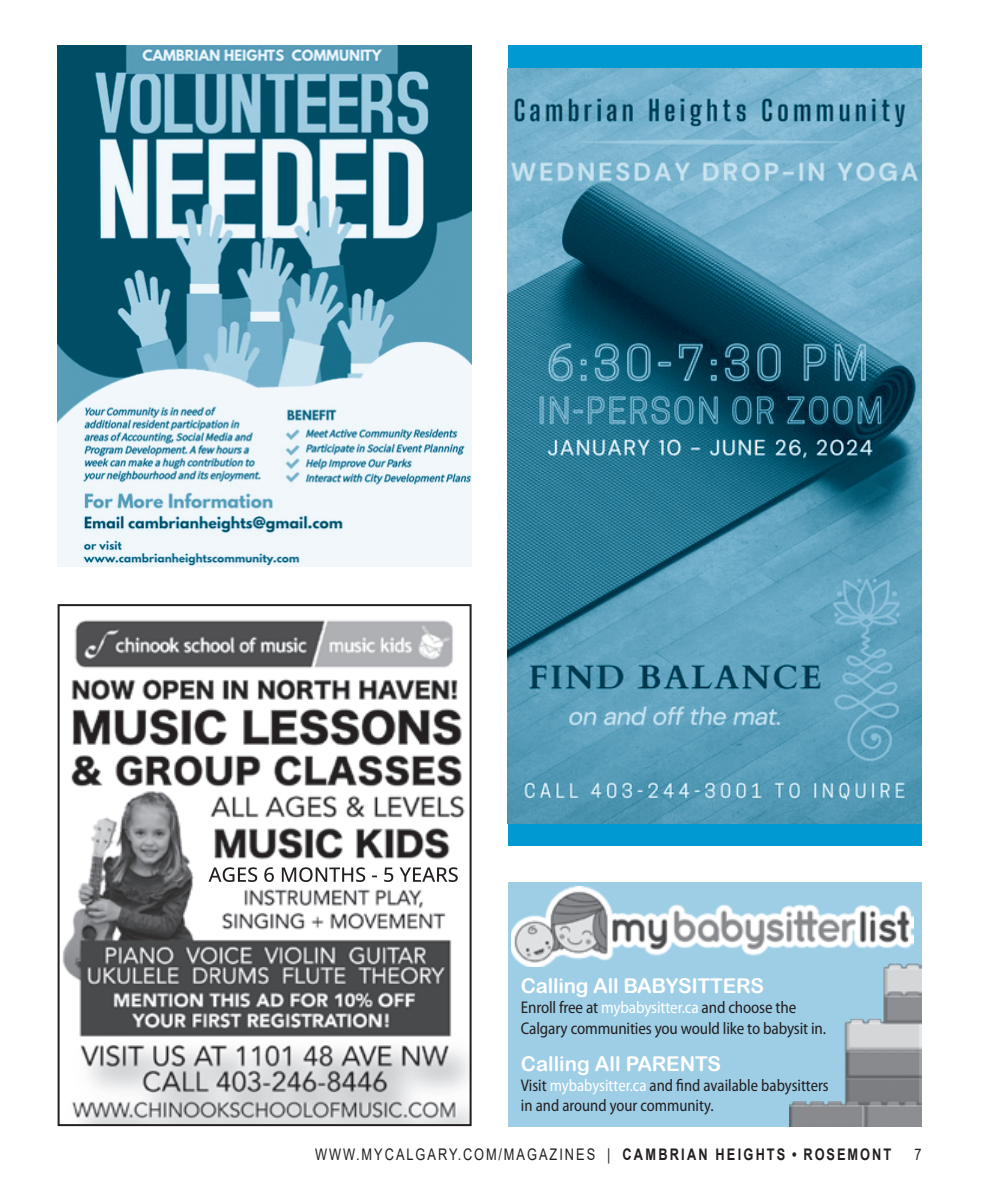
<style>
.page{position:relative;width:990px;height:1188px;background:#fff}
.page>*{position:absolute;margin:0;border:0;box-sizing:border-box;transform-origin:0 0}
.t1{font:20.4px "Arial Rounded MT Bold";letter-spacing:-.01em;color:#fff}
.t2{font:semi-condensed 17px/20.4px "Myriad Pro";letter-spacing:-.01em;color:#231f20}
.t3{font:semi-condensed 17px/20.4px "Myriad Pro";letter-spacing:-.01em;color:#231f20;scale:.94 1}
.t4{font:16px "Arial";letter-spacing:.155em;color:#231f20;scale:.8 1}
.s1{color:#fff}
.s2{font-weight:700}
</style>
<div class="page">
<img style="left:58px;top:46px;width:414px;height:521px">
<img style="left:62px;top:620px;width:407px;height:503px">
<div style="left:58px;top:604px;width:414px;height:522px;border:2px solid #231f20"></div>
<div style="left:508px;top:882px;width:414px;height:244px;background:#9dcee6"></div>
<img style="left:512px;top:887px;width:100px;height:79px">
<img style="left:612px;top:904px;width:301px;height:53px">
<img style="left:790px;top:953px;width:132px;height:173px">
<div style="left:508px;top:46px;width:414px;height:800px;background:#0099d1"></div>
<img style="left:508px;top:68px;width:414px;height:755px">
<p class="t1" style="left:521px;top:974px;width:245px">Calling All BABYSITTERS</p>
<p class="t2" style="left:521px;top:998px;width:307px">Enroll free at <span class="s1">mybabysitter.ca</span> and choose the<br>Calgary communities you would like to babysit in.</p>
<p class="t1" style="left:521px;top:1051px;width:202px">Calling All PARENTS</p>
<p class="t3" style="left:521px;top:1076px;width:329px">Visit <span class="s1">mybabysitter.ca</span> and find available babysitters in and around your community.</p>
<p class="t4" style="left:315px;top:1143px;width:722px">WWW.MYCALGARY.COM/MAGAZINES | <span class="s2">CAMBRIAN HEIGHTS • ROSEMONT</span></p>
<p class="t4" style="left:914px;top:1143px;width:10px">7</p>
</div>
